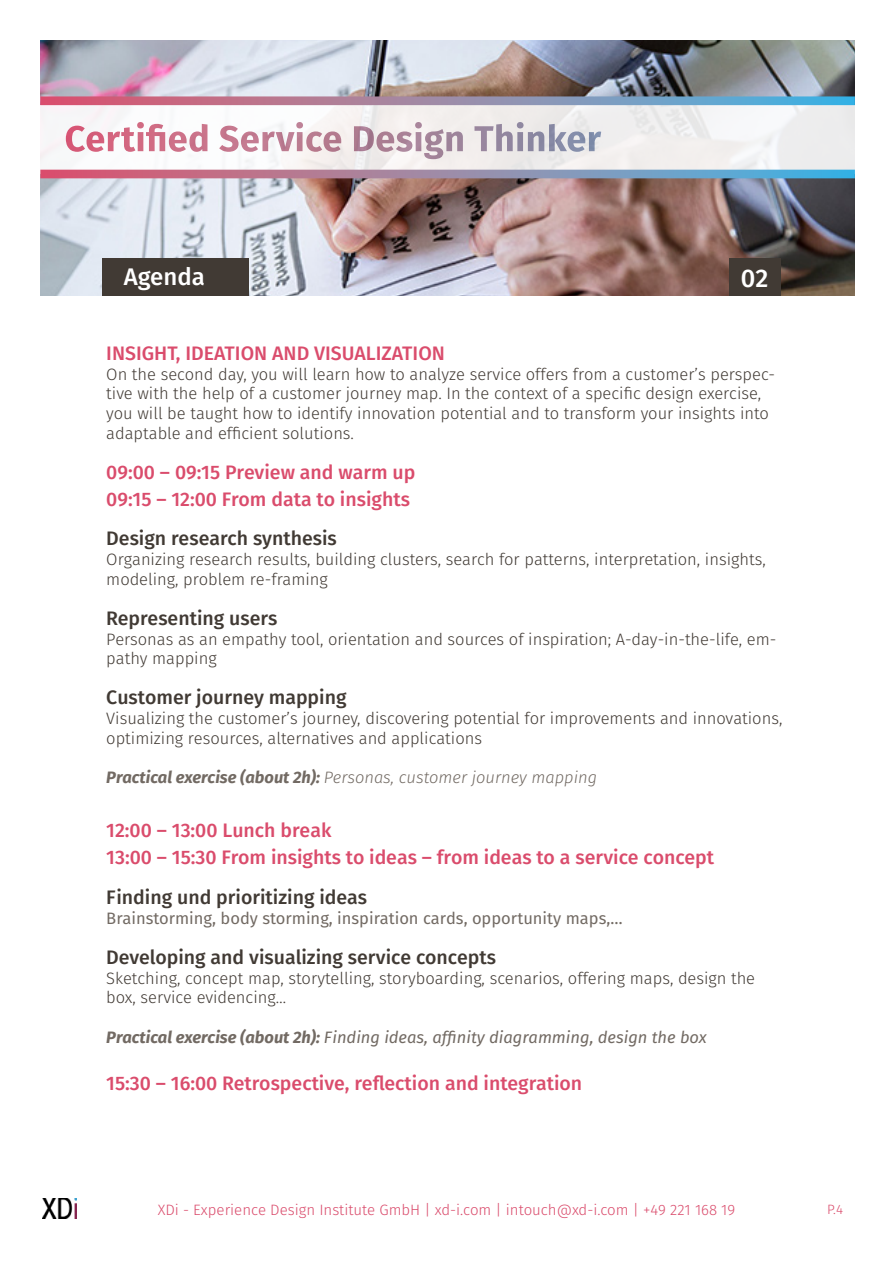
<style>
.page{position:relative;width:893px;height:1263px;background:#fff}
.page>*{position:absolute;margin:0;border:0;box-sizing:border-box;transform-origin:0 0}
.t1{font:500 25.5px "Fira Sans";color:#fff}
.t2{font:500 24px "Fira Sans";color:#fff}
.t3{font:500 19.5px/27px "Fira Sans";color:#da4c6c}
.t4{font:500 19.5px "Fira Sans";color:#413a34}
.t5{font:300 16.5px/19.8px "Fira Sans";color:#413a34}
.t6{font:italic 16.5px "Fira Sans";color:#726a63}
.t7{font:16.5px "Fira Sans";color:#726a63}
.t8{font:italic 300 16.5px "Fira Sans";color:#726a63}
.t9{font:300 15px "Fira Sans";color:#da4c6c}
.t10{font:300 13.5px "Fira Sans";color:#da4c6c}
.s1{font-weight:700}
</style>
<div class="page">
<img style="left:40px;top:40px;width:815px;height:256px">
<svg style="left:40px;top:105px;width:815px;height:65px;fill:#f3f0ef"></svg>
<img style="left:66px;top:126px;width:19px;height:26px">
<img style="left:86px;top:131px;width:18px;height:21px">
<img style="left:108px;top:132px;width:12px;height:19px">
<img style="left:121px;top:127px;width:14px;height:25px">
<img style="left:137px;top:122px;width:7px;height:29px">
<img style="left:146px;top:124px;width:19px;height:27px">
<img style="left:169px;top:131px;width:18px;height:21px">
<img style="left:189px;top:124px;width:18px;height:28px">
<img style="left:219px;top:126px;width:19px;height:26px">
<img style="left:241px;top:131px;width:18px;height:21px">
<img style="left:262px;top:132px;width:33px;height:19px">
<img style="left:296px;top:122px;width:7px;height:29px">
<img style="left:306px;top:131px;width:35px;height:21px">
<img style="left:354px;top:126px;width:20px;height:25px">
<img style="left:376px;top:131px;width:18px;height:21px">
<img style="left:396px;top:131px;width:16px;height:21px">
<img style="left:415px;top:122px;width:7px;height:29px">
<img style="left:424px;top:129px;width:20px;height:30px">
<img style="left:446px;top:131px;width:17px;height:20px">
<img style="left:474px;top:126px;width:19px;height:25px">
<img style="left:496px;top:124px;width:17px;height:27px">
<img style="left:517px;top:122px;width:6px;height:29px">
<img style="left:528px;top:131px;width:16px;height:20px">
<img style="left:549px;top:124px;width:18px;height:27px">
<img style="left:568px;top:131px;width:17px;height:21px">
<img style="left:589px;top:132px;width:12px;height:19px">
<img style="left:40px;top:96px;width:815px;height:9px">
<img style="left:40px;top:170px;width:815px;height:8px">
<img style="left:43px;top:1198px;width:34px;height:20px">
<div style="left:102px;top:258px;width:147px;height:38px;background:#413a34"></div>
<div style="left:729px;top:258px;width:51px;height:38px;background:#413a34"></div>
<h2 class="t2" style="left:124px;top:260px;width:82px">Agenda</h2>
<h1 class="t1" style="left:741px;top:260px;width:29px">02</h1>
<h1 class="t1" style="left:756px;top:260px;width:13px">1</h1>
<p class="t3" style="left:106px;top:341px;width:340px">INSIGHT, IDEATION AND VISUALIZATION</p>
<p class="t5" style="left:106px;top:365px;width:670px">On the second day, you will learn how to analyze service offers from a customer’s perspec&shy;tive with the help of a customer journey map. In the context of a specific design exercise, you will be taught how to identify innovation potential and to transform your insights into adaptable and efficient solutions.</p>
<p class="t3" style="left:106px;top:460px;width:311px">09:00 – 09:15 Preview and warm up<br>09:15 – 12:00 From data to insights</p>
<p class="t4" style="left:106px;top:525px;width:232px">Design research synthesis</p>
<p class="t5" style="left:106px;top:551px;width:661px">Organizing research results, building clusters, search for patterns, interpretation, insights, modeling, problem re-framing</p>
<p class="t4" style="left:106px;top:604px;width:172px">Representing users</p>
<p class="t5" style="left:106px;top:630px;width:672px">Personas as an empathy tool, orientation and sources of inspiration; A-day-in-the-life, em&shy;pathy mapping</p>
<p class="t4" style="left:106px;top:684px;width:242px">Customer journey mapping</p>
<p class="t5" style="left:106px;top:710px;width:678px">Visualizing the customer’s journey, discovering potential for improvements and innovations, optimizing resources, alternatives and applications</p>
<p class="t8" style="left:106px;top:766px;width:492px"><span class="s1">Practical exercise (about 2h):</span> Personas, customer journey mapping</p>
<p class="t3" style="left:106px;top:818px;width:609px">12:00 – 13:00 Lunch break<br>13:00 – 15:30 From insights to ideas – from ideas to a service concept</p>
<p class="t4" style="left:106px;top:884px;width:262px">Finding und prioritizing ideas</p>
<p class="t7" style="left:106px;top:907px;width:518px">Brainstorming, body storming, inspiration cards, opportunity maps,…</p>
<p class="t4" style="left:106px;top:943px;width:391px">Developing and visualizing service concepts</p>
<p class="t5" style="left:106px;top:969px;width:650px">Sketching, concept map, storytelling, storyboarding, scenarios, offering maps, design the box, service evidencing…</p>
<p class="t6" style="left:106px;top:1026px;width:602px"><span class="s1">Practical exercise (about 2h):</span> Finding ideas, affinity diagramming, design the box</p>
<p class="t3" style="left:106px;top:1071px;width:477px">15:30 – 16:00 Retrospective, reflection and integration</p>
<p class="t9" style="left:158px;top:1199px;width:579px">XDi - Experience Design Institute GmbH | xd-i.com | intouch@xd-i.com | +49 221 168 19</p>
<p class="t10" style="left:827px;top:1200px;width:17px">P.4</p>
</div>
